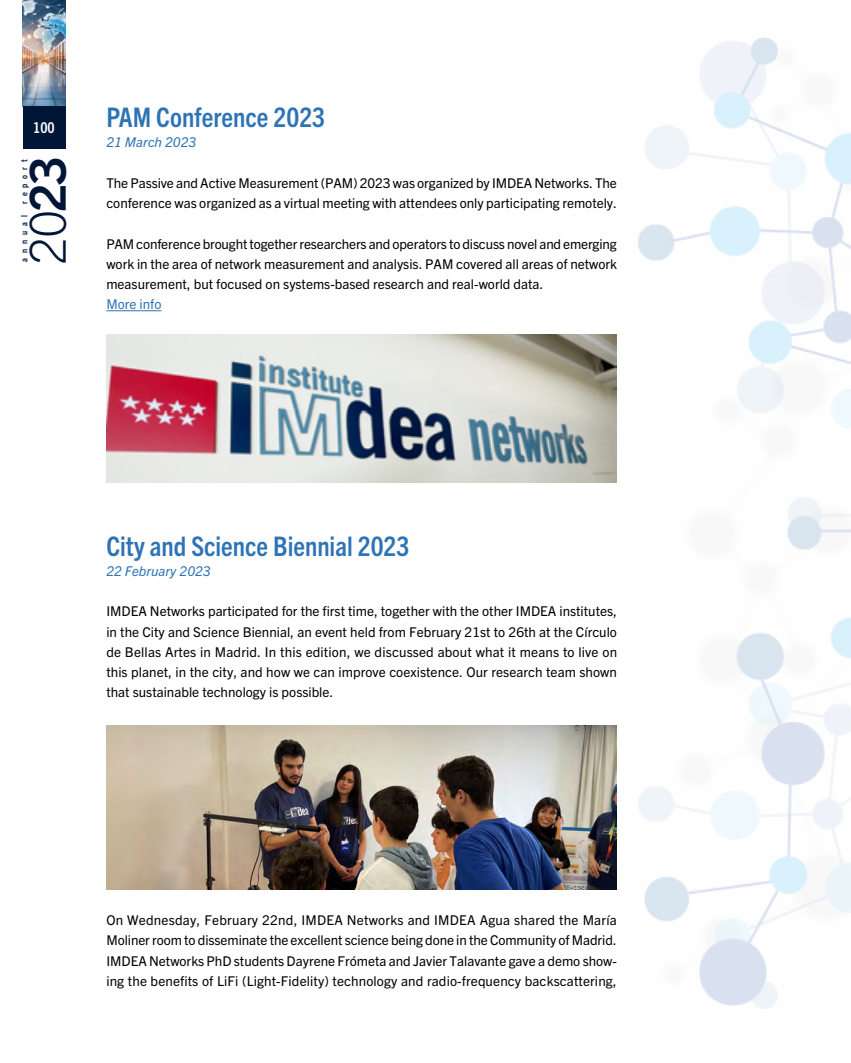
<style>
.page{position:relative;width:851px;height:1063px;background:#fff}
.page>*{position:absolute;margin:0;border:0;box-sizing:border-box;transform-origin:0 0}
.t1{font:300 49.65px "Trade Gothic Next LT Pro";color:#001636}
.t2{font:700 condensed 27px "Trade Gothic Next LT Pro";color:#2d73b5}
.t3{font:700 condensed 15px "Trade Gothic Next LT Pro";color:#fff}
.t4{font:13.5px/20.2px "Trade Gothic Next LT Pro";color:#000;text-align:justify}
.t5{font:italic 13.5px "Trade Gothic Next LT Pro";color:#2d73b5}
.t6{font:13.5px "Trade Gothic Next LT Pro";color:#2d73b5}
.t7{font:700 condensed 9px "Trade Gothic Next LT Pro";letter-spacing:.55em;color:#001636}
.s1{font-weight:700}
</style>
<div class="page">
<img style="left:23px;top:0;width:42px;height:106px">
<div style="left:23px;top:106px;width:42px;height:43px;background:#001636"></div>
<hr style="left:106px;top:310px;width:55px;height:1px;background:#2d73b5">
<img style="left:106px;top:334px;width:511px;height:149px">
<img style="left:106px;top:725px;width:511px;height:165px">
<img style="left:638px;top:37px;width:212px;height:971px">
<p class="t3" style="left:33px;top:118px;width:23px">100</p>
<p class="t7" style="left:18px;top:204px;width:46px;rotate:-90deg">report</p>
<h1 class="t1" style="left:13px;top:265px;width:110px;rotate:-90deg">20<span class="s1">23</span></h1>
<p class="t7" style="left:18px;top:262px;width:48px;rotate:-90deg">annual</p>
<h2 class="t2" style="left:106px;top:99px;width:220px">PAM Conference 2023</h2>
<p class="t5" style="left:106px;top:133px;width:91px">21 March 2023</p>
<p class="t4" style="left:106px;top:172px;width:512px">The Passive and Active Measurement (PAM) 2023 was organized by IMDEA Networks. The conference was organized as a virtual meeting with attendees only participating remotely.</p>
<p class="t4" style="left:106px;top:233px;width:512px">PAM conference brought together researchers and operators to discuss novel and emerging work in the area of network measurement and analysis. PAM covered all areas of network measurement, but focused on systems-based research and real-world data.</p>
<p class="t6" style="left:106px;top:295px;width:57px">More info</p>
<h2 class="t2" style="left:106px;top:527px;width:304px">City and Science Biennial 2023</h2>
<p class="t5" style="left:106px;top:562px;width:106px">22 February 2023</p>
<p class="t4" style="left:106px;top:600px;width:512px">IMDEA Networks participated for the first time, together with the other IMDEA institutes, in the City and Science Biennial, an event held from February 21st to 26th at the Círculo de Bellas Artes in Madrid. In this edition, we discussed about what it means to live on this planet, in the city, and how we can improve coexistence. Our research team shown that sustainable technology is possible.</p>
<p class="t4" style="left:106px;top:909px;width:512px">On Wednesday, February 22nd, IMDEA Networks and IMDEA Agua shared the María Moliner room to disseminate the excellent science being done in the Community of Madrid.<br>IMDEA Networks PhD students Dayrene Frómeta and Javier Talavante gave a demo show&shy;ing the benefits of LiFi (Light-Fidelity) technology and radio-frequency backscattering,</p>
</div>
